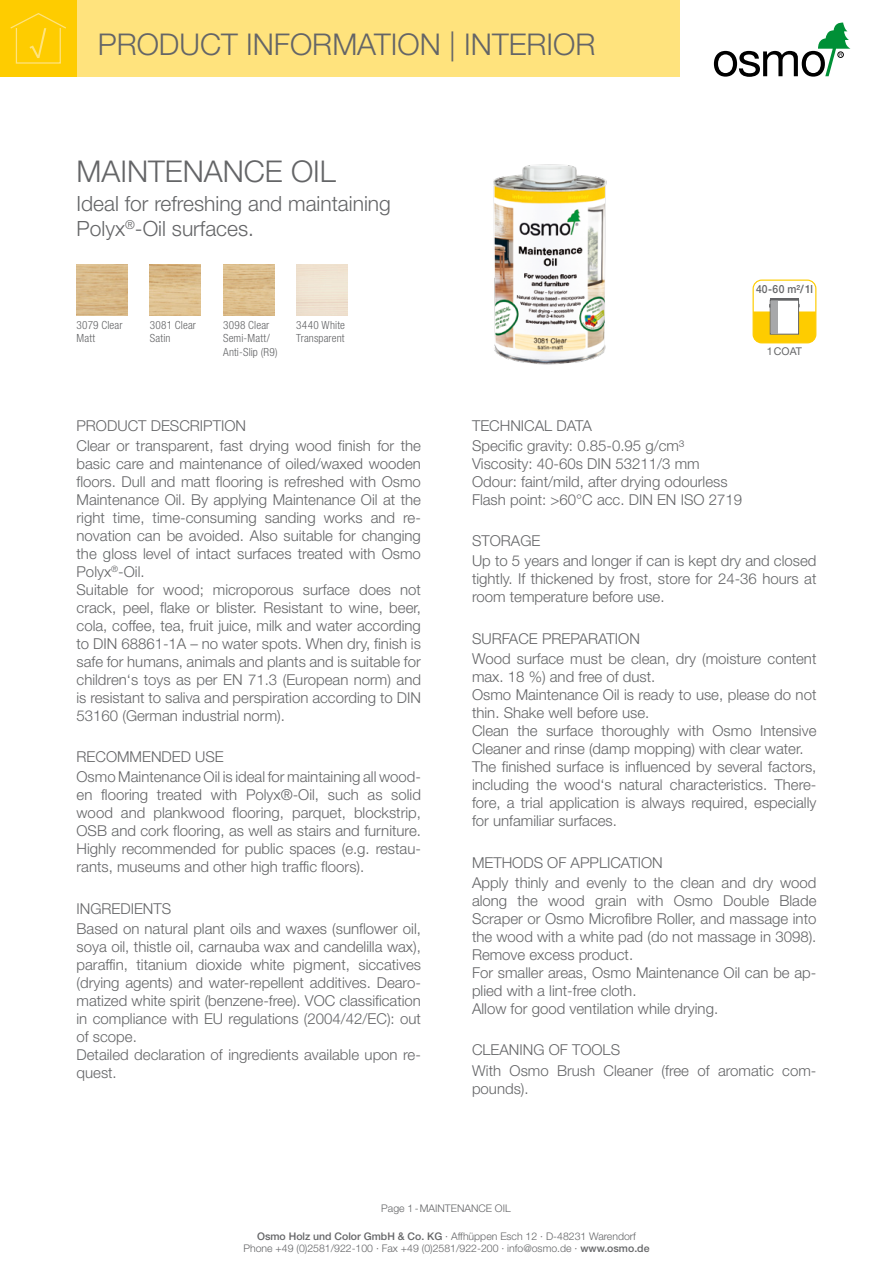
<style>
.page{position:relative;width:893px;height:1263px;background:#fff}
.page>*{position:absolute;margin:0;border:0;box-sizing:border-box;transform-origin:0 0}
.t1{font:300 30px "Helvetica Neue";color:#646567}
.t2{font:300 21px/25.2px "Helvetica Neue";color:#646567}
.t3{font:300 15px/18px "Helvetica Neue";color:#646567}
.t4{font:300 condensed 11.25px/13.5px "Helvetica Neue";letter-spacing:.015em;color:#646567}
.t5{font:500 11.25px "Helvetica Neue";letter-spacing:.02em;color:#646567;scale:.92 1}
.t6{font:10.65px "Helvetica Neue";color:#646567}
.t7{font:300 10.5px/12.6px "Helvetica Neue";color:#646567;text-align:center}
.s1{font-weight:500}
</style>
<div class="page">
<svg style="left:714px;top:23px;width:136px;height:54px"></svg>
<div style="left:77px;top:0;width:603px;height:77px;background:#ffe37d"></div>
<div style="left:0;top:0;width:77px;height:77px;background:#fecc00"></div>
<svg style="left:10px;top:13px;width:56px;height:51px"></svg>
<img style="left:150px;top:264px;width:51px;height:51px">
<img style="left:77px;top:264px;width:51px;height:51px">
<img style="left:223px;top:264px;width:51px;height:51px">
<div style="left:753px;top:280px;width:63px;height:63px;border:1px solid #fecc00;border-radius:9px"></div>
<svg style="left:753px;top:298px;width:63px;height:45px"></svg>
<img style="left:493px;top:164px;width:114px;height:201px">
<h1 class="t1" style="left:98px;top:26px;width:499px">PRODUCT INFORMATION | INTERIOR</h1>
<h1 class="t1" style="left:77px;top:153px;width:261px">MAINTENANCE OIL</h1>
<h2 class="t2" style="left:77px;top:191px;width:316px">Ideal for refreshing and maintaining<br>Polyx<sup>®</sup>-Oil surfaces.</h2>
<p class="t4" style="left:77px;top:318px;width:47px">3079 Clear<br>Matt</p>
<p class="t4" style="left:150px;top:318px;width:48px">3081 Clear<br>Satin</p>
<p class="t4" style="left:223px;top:318px;width:56px">3098 Clear<br>Semi-Matt/<br>Anti-Slip (R9)</p>
<p class="t4" style="left:296px;top:318px;width:50px">3440 White<br>Transparent</p>
<p class="t3" style="left:77px;top:415px;width:346px;line-height:20.1px">PRODUCT DESCRIPTION<br>Clear or transparent, fast drying wood finish for the</p>
<p class="t3" style="left:77px;top:454px;width:346px">basic care and maintenance of oiled/waxed wooden floors. Dull and matt flooring is refreshed with Osmo Maintenance Oil. By applying Maintenance Oil at the right time, time-consuming sanding works and re&shy;novation can be avoided. Also suitable for changing the gloss level of intact surfaces treated with Osmo Polyx<sup>®</sup>-Oil.<br>Suitable for wood; microporous surface does not crack, peel, flake or blister. Resistant to wine, beer, cola, coffee, tea, fruit juice, milk and water according to DIN 68861-1A – no water spots. When dry, finish is safe for humans, animals and plants and is suitable for children‘s toys as per EN 71.3 (European norm) and is resistant to saliva and perspiration according to DIN 53160 (German industrial norm).</p>
<p class="t3" style="left:77px;top:747px;width:346px;line-height:20.1px">RECOMMENDED USE<br>Osmo Maintenance Oil is ideal for maintaining all wood-</p>
<p class="t3" style="left:77px;top:786px;width:346px;text-align:justify">en flooring treated with Polyx®-Oil, such as solid wood and plankwood flooring, parquet, blockstrip, OSB and cork flooring, as well as stairs and furniture.<br>Highly recommended for public spaces (e.g. restau&shy;rants, museums and other high traffic floors).</p>
<p class="t3" style="left:77px;top:898px;width:346px;line-height:20.1px">INGREDIENTS<br>Based on natural plant oils and waxes (sunflower oil,</p>
<p class="t3" style="left:77px;top:937px;width:346px">soya oil, thistle oil, carnauba wax and candelilla wax), paraffin, titanium dioxide white pigment, siccatives (drying agents) and water-repellent additives. Dearo&shy;matized white spirit (benzene-free). VOC classification in compliance with EU regulations (2004/42/EC): out of scope.<br>Detailed declaration of ingredients available upon re&shy;quest.</p>
<p class="t5" style="left:756px;top:283px;width:63px">40-60 m²/1l</p>
<p class="t3" style="left:472px;top:415px;width:214px;line-height:20.1px">TECHNICAL DATA<br>Specific gravity: 0.85-0.95 g/cm³</p>
<p class="t3" style="left:472px;top:454px;width:272px">Viscosity: 40-60s DIN 53211/3 mm<br>Odour: faint/mild, after drying odourless<br>Flash point: &gt;60°C acc. DIN EN ISO 2719</p>
<p class="t6" style="left:767px;top:345px;width:36px">1COAT</p>
<p class="t3" style="left:472px;top:531px;width:346px;line-height:20.1px">STORAGE<br>Up to 5 years and longer if can is kept dry and closed</p>
<p class="t3" style="left:472px;top:570px;width:346px">tightly. If thickened by frost, store for 24-36 hours at room temperature before use.</p>
<p class="t3" style="left:472px;top:628px;width:346px;line-height:20.1px">SURFACE PREPARATION<br>Wood surface must be clean, dry (moisture content</p>
<p class="t3" style="left:472px;top:667px;width:346px">max. 18 %) and free of dust.<br>Osmo Maintenance Oil is ready to use, please do not thin. Shake well before use.<br>Clean the surface thoroughly with Osmo Intensive Cleaner and rinse (damp mopping) with clear water.<br>The finished surface is influenced by several factors, including the wood‘s natural characteristics. There&shy;fore, a trial application is always required, especially for unfamiliar surfaces.</p>
<p class="t3" style="left:472px;top:852px;width:346px;line-height:20.1px">METHODS OF APPLICATION<br>Apply thinly and evenly to the clean and dry wood</p>
<p class="t3" style="left:472px;top:891px;width:346px">along the wood grain with Osmo Double Blade Scraper or Osmo Microfibre Roller, and massage into the wood with a white pad (do not massage in 3098).<br>Remove excess product.<br>For smaller areas, Osmo Maintenance Oil can be ap&shy;plied with a lint-free cloth.<br>Allow for good ventilation while drying.</p>
<p class="t3" style="left:472px;top:1040px;width:346px;line-height:20.1px">CLEANING OF TOOLS<br>With Osmo Brush Cleaner (free of aromatic com-</p>
<p class="t3" style="left:472px;top:1079px;width:58px">pounds).</p>
<p class="t7" style="left:381px;top:1202px;width:131px">Page 1-MAINTENANCE OIL</p>
<p class="t7" style="left:243px;top:1229px;width:408px"><span class="s1">Osmo Holz und Color GmbH &amp; Co. KG</span> · Affhüppen Esch 12 · D-48231 Warendorf<br>Phone +49 (0)2581/922-100 · Fax +49 (0)2581/922-200 · info@osmo.de · <span class="s1">www.osmo.de</span></p>
</div>
